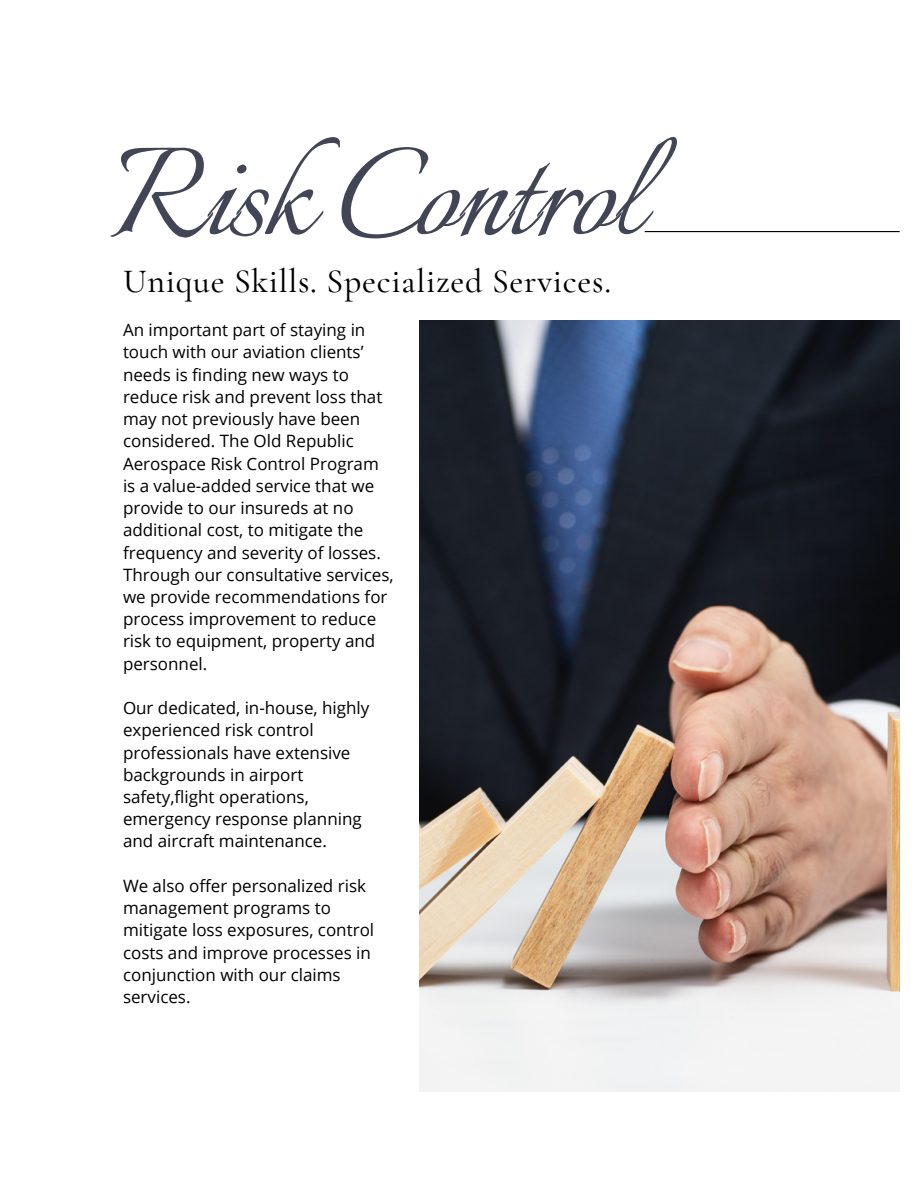
<style>
.page{position:relative;width:918px;height:1188px;background:#fff}
.page>*{position:absolute;margin:0;border:0;box-sizing:border-box;transform-origin:0 0}
.t1{font:158.1px "Italianno";letter-spacing:-.02em;color:#414555}
.t2{font:500 33.9px "Cormorant Garamond";letter-spacing:.025em;color:#000}
.t3{font:16.95px/22.2px "Open Sans";color:#000}
</style>
<div class="page">
<hr style="left:645px;top:231px;width:255px;height:1px;background:#000">
<img style="left:419px;top:321px;width:481px;height:770px">
<h1 class="t1" style="left:110px;top:107px;width:536px">RiskControl</h1>
<h2 class="t2" style="left:123px;top:261px;width:490px">Unique Skills. Specialized Services.</h2>
<p class="t3" style="left:123px;top:319px;width:272px">An important part of staying in touch with our aviation clients’ needs is finding new ways to reduce risk and prevent loss that may not previously have been considered. The Old Republic<br>Aerospace Risk Control Program is a value-added service that we provide to our insureds at no additional cost, to mitigate the frequency and severity of losses.<br>Through our consultative services, we provide recommendations for process improvement to reduce risk to equipment, property and personnel.</p>
<p class="t3" style="left:123px;top:696px;width:248px">Our dedicated, in-house, highly experienced risk control professionals have extensive backgrounds in airport safety,flight operations, emergency response planning and aircraft maintenance.</p>
<p class="t3" style="left:123px;top:874px;width:253px">We also offer personalized risk management programs to mitigate loss exposures, control costs and improve processes in conjunction with our claims services.</p>
</div>
